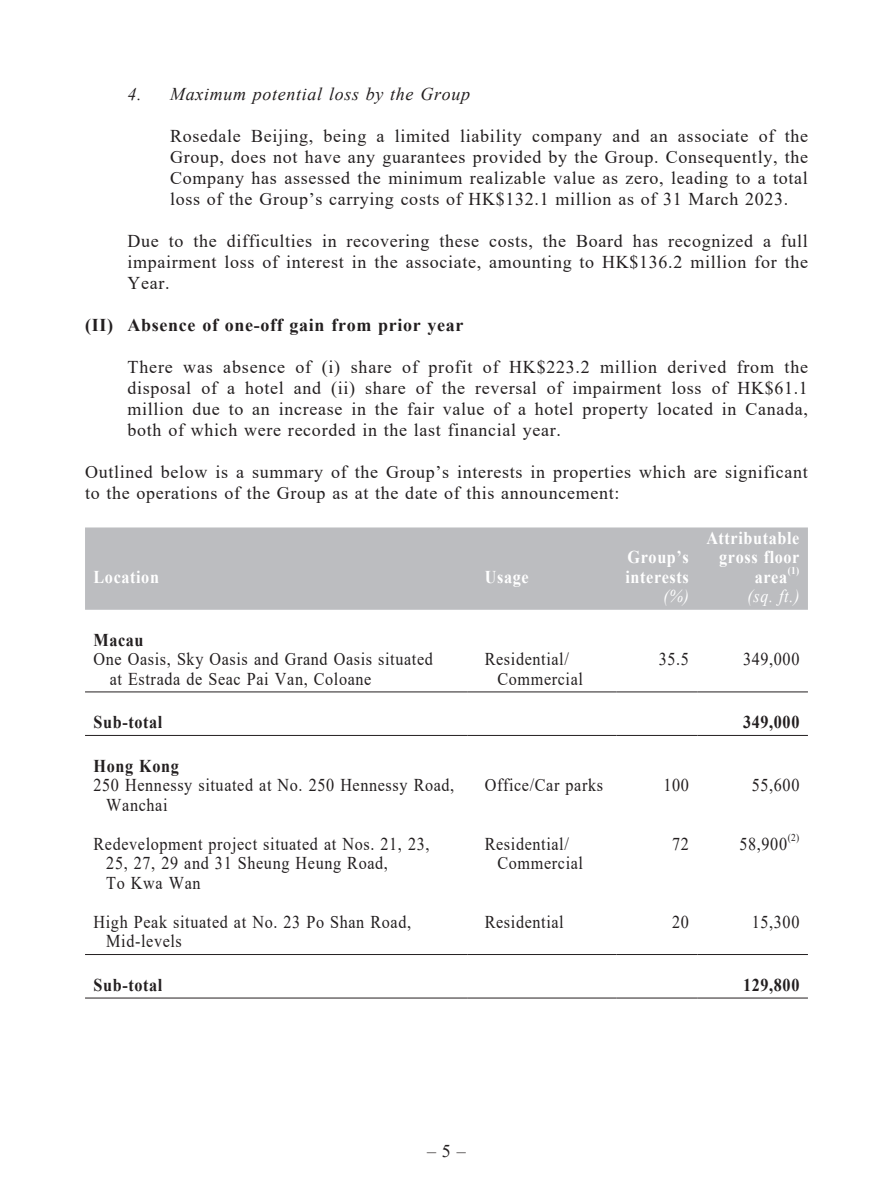
<style>
.page{position:relative;width:893px;height:1191px;background:#fff}
.page>*{position:absolute;margin:0;border:0;box-sizing:border-box;transform-origin:0 0}
.t1{font:18px/21px "Times New Roman";letter-spacing:.035em;color:#231f20;text-align:justify}
.t2{font:18px/19.5px "Times New Roman";letter-spacing:.035em;color:#231f20;scale:.9 1}
.t3{font:700 18px/19.5px "Times New Roman";letter-spacing:.035em;color:#fff;scale:.9 1}
.t4{font:700 18px "Times New Roman";letter-spacing:.035em;color:#231f20;scale:.9 1}
.t5{font:700 18px "Times New Roman";letter-spacing:.035em;color:#231f20}
.t6{font:italic 18px "Times New Roman";letter-spacing:.035em;color:#231f20}
.t7{font:italic 18px "Times New Roman";color:#fff;scale:.9 1}
.t8{font:700 10.5px "Times New Roman";color:#fff;scale:.9 1}
.t9{font:10.5px "Times New Roman";color:#231f20;scale:.9 1}
</style>
<div class="page">
<div style="left:85px;top:527px;width:723px;height:83px;background:#bcbdc0"></div>
<hr style="left:85px;top:691px;width:383px;height:1px;background:#231f20">
<hr style="left:468px;top:691px;width:149px;height:1px;background:#231f20">
<hr style="left:617px;top:691px;width:80px;height:1px;background:#231f20">
<hr style="left:697px;top:691px;width:111px;height:1px;background:#231f20">
<hr style="left:85px;top:735px;width:383px;height:1px;background:#231f20">
<hr style="left:468px;top:735px;width:149px;height:1px;background:#231f20">
<hr style="left:617px;top:735px;width:80px;height:1px;background:#231f20">
<hr style="left:697px;top:735px;width:111px;height:1px;background:#231f20">
<hr style="left:85px;top:954px;width:383px;height:1px;background:#231f20">
<hr style="left:468px;top:954px;width:149px;height:1px;background:#231f20">
<hr style="left:617px;top:954px;width:80px;height:1px;background:#231f20">
<hr style="left:697px;top:954px;width:111px;height:1px;background:#231f20">
<hr style="left:85px;top:997px;width:383px;height:1px;background:#231f20">
<hr style="left:468px;top:997px;width:149px;height:1px;background:#231f20">
<hr style="left:617px;top:997px;width:80px;height:1px;background:#231f20">
<hr style="left:697px;top:997px;width:111px;height:1px;background:#231f20">
<p class="t6" style="left:128px;top:82px;width:344px">4. Maximum potential loss by the Group</p>
<p class="t1" style="left:170px;top:125px;width:639px">Rosedale Beijing, being a limited liability company and an associate of the Group, does not have any guarantees provided by the Group. Consequently, the Company has assessed the minimum realizable value as zero, leading to a total loss of the Group’s carrying costs of HK$132.1 million as of 31 March 2023.</p>
<p class="t1" style="left:128px;top:230px;width:682px">Due to the difficulties in recovering these costs, the Board has recognized a full impairment loss of interest in the associate, amounting to HK$136.2 million for the Year.</p>
<p class="t5" style="left:85px;top:312px;width:380px">(II) Absence of one-off gain from prior year</p>
<p class="t1" style="left:128px;top:356px;width:682px">There was absence of (i) share of profit of HK$223.2 million derived from the disposal of a hotel and (ii) share of the reversal of impairment loss of HK$61.1 million due to an increase in the fair value of a hotel property located in Canada, both of which were recorded in the last financial year.</p>
<p class="t1" style="left:85px;top:461px;width:724px">Outlined below is a summary of the Group’s interests in properties which are significant to the operations of the Group as at the date of this announcement:</p>
<p class="t3" style="left:94px;top:566px;width:74px">Location</p>
<p class="t3" style="left:485px;top:566px;width:50px">Usage</p>
<p class="t3" style="left:625px;top:547px;width:72px">Group’s interests</p>
<p class="t3" style="left:706px;top:527px;width:105px">Attributable</p>
<p class="t3" style="left:719px;top:547px;width:91px">gross floor</p>
<p class="t3" style="left:755px;top:566px;width:38px">area</p>
<p class="t8" style="left:788px;top:563px;width:15px">(1)</p>
<p class="t7" style="left:663px;top:584px;width:30px">(%)</p>
<p class="t7" style="left:747px;top:584px;width:59px">(sq. ft.)</p>
<p class="t4" style="left:94px;top:626px;width:57px">Macau</p>
<p class="t2" style="left:110px;top:649px;width:361px;text-indent:-16px">One Oasis, Sky Oasis and Grand Oasis situated at Estrada de Seac Pai Van, Coloane</p>
<p class="t2" style="left:497px;top:649px;width:97px;text-indent:-13px">Residential/<br>Commercial</p>
<p class="t2" style="left:659px;top:649px;width:35px">35.5</p>
<p class="t2" style="left:743px;top:649px;width:64px">349,000</p>
<p class="t4" style="left:94px;top:709px;width:78px">Sub-total</p>
<p class="t4" style="left:743px;top:709px;width:64px">349,000</p>
<p class="t4" style="left:94px;top:752px;width:96px">Hong Kong</p>
<p class="t2" style="left:106px;top:775px;width:388px;text-indent:-13px">250 Hennessy situated at No. 250 Hennessy Road,<br>Wanchai</p>
<p class="t2" style="left:485px;top:775px;width:133px">Office/Car parks</p>
<p class="t2" style="left:663px;top:775px;width:30px">100</p>
<p class="t2" style="left:752px;top:775px;width:54px">55,600</p>
<p class="t2" style="left:106px;top:833px;width:361px;text-indent:-13px">Redevelopment project situated at Nos. 21, 23,<br>25, 27, 29 and 31 Sheung Heung Road,<br>To Kwa Wan</p>
<p class="t2" style="left:497px;top:833px;width:97px;text-indent:-13px">Residential/<br>Commercial</p>
<p class="t2" style="left:672px;top:833px;width:20px">72</p>
<p class="t2" style="left:739px;top:833px;width:54px">58,900</p>
<p class="t9" style="left:788px;top:830px;width:15px">(2)</p>
<p class="t2" style="left:106px;top:911px;width:340px;text-indent:-13px">High Peak situated at No. 23 Po Shan Road,<br>Mid-levels</p>
<p class="t2" style="left:485px;top:911px;width:89px">Residential</p>
<p class="t2" style="left:672px;top:911px;width:20px">20</p>
<p class="t2" style="left:752px;top:911px;width:54px">15,300</p>
<p class="t4" style="left:94px;top:971px;width:78px">Sub-total</p>
<p class="t4" style="left:743px;top:971px;width:64px">129,800</p>
<p class="t1" style="left:427px;top:1140px;width:40px">– 5 –</p>
</div>
